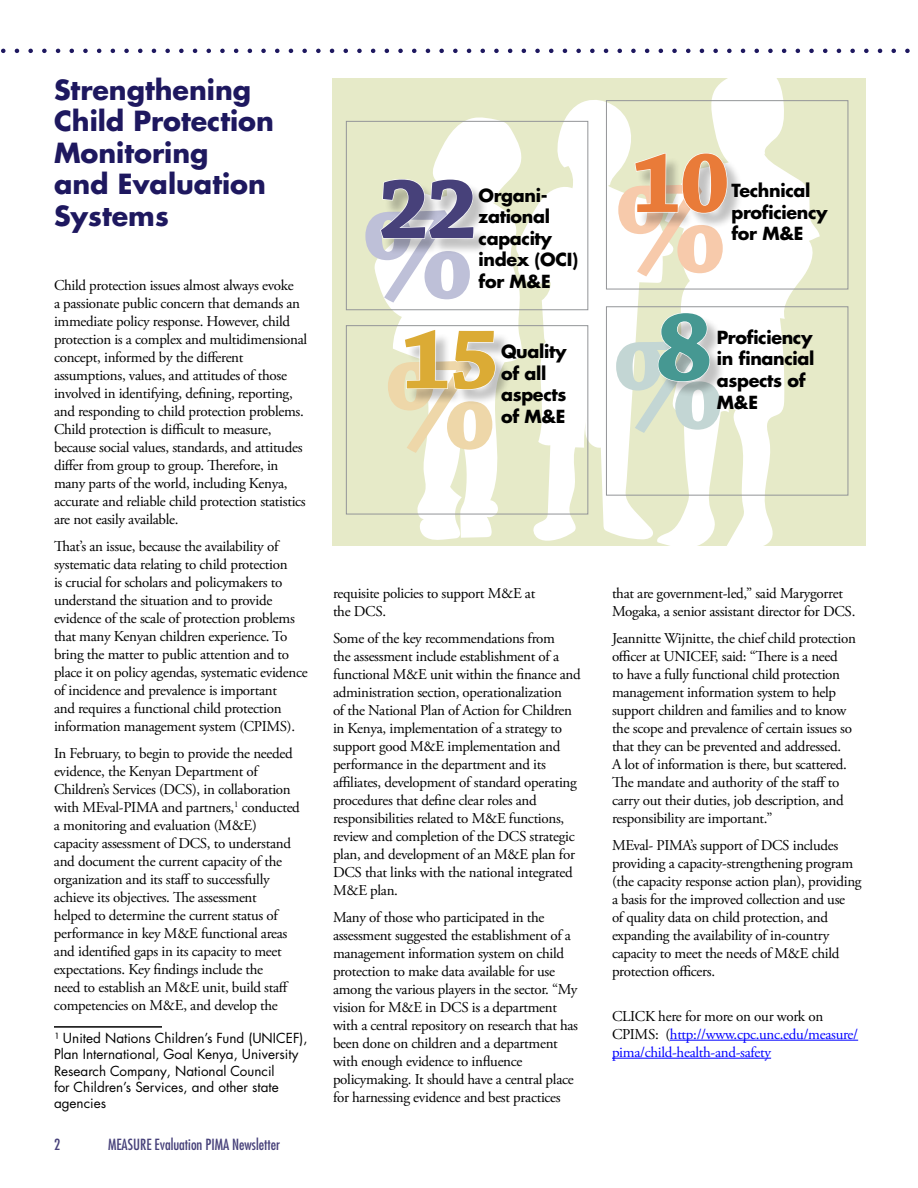
<style>
.page{position:relative;width:918px;height:1188px;background:#fff}
.page>*{position:absolute;margin:0;border:0;box-sizing:border-box;transform-origin:0 0}
.t1{font:700 135px "Chaparral Pro";color:#bec0d8}
.t2{font:700 135px "Chaparral Pro";color:#eed7a9}
.t3{font:700 103.95px "Chaparral Pro";color:#469892}
.t4{font:700 90.6px "Chaparral Pro";color:#47417a}
.t5{font:700 90.6px "Chaparral Pro";color:#dbab35}
.t6{font:700 90.6px "Chaparral Pro";color:#e97b39}
.t7{font:700 27px/31.5px "Futura LT Pro";color:#1e185f}
.t8{font:700 17.55px/21.6px "Futura LT Pro";letter-spacing:-.02em;color:#000}
.t9{font:15px/18px "Adobe Garamond Pro";letter-spacing:-.02em;color:#000}
.t10{font:15px/18px "Adobe Garamond Pro";letter-spacing:-.02em;color:#00f}
.t11{font:500 condensed 15px "Futura LT Pro";color:#47417a}
.t12{font:13.5px/16.2px "Futura LT Pro";color:#000}
.s1{font-size:135px;color:#f7caab}
.s2{font-size:135px;color:#c3d6d4}
.s3{color:#000}
</style>
<div class="page">
<div style="left:332px;top:78px;width:534px;height:468px;background:#e6eac8"></div>
<svg style="left:657px;top:78px;width:163px;height:468px;fill:#fff"></svg>
<svg style="left:524px;top:95px;width:150px;height:446px;fill:#fff"></svg>
<svg style="left:374px;top:117px;width:150px;height:423px;fill:#fff"></svg>
<div style="left:346px;top:121px;width:242px;height:189px;border:1px solid #939598"></div>
<div style="left:606px;top:100px;width:242px;height:189px;border:1px solid #939598"></div>
<div style="left:346px;top:325px;width:242px;height:189px;border:1px solid #939598"></div>
<div style="left:606px;top:306px;width:242px;height:190px;border:1px solid #939598"></div>
<svg style="left:1px;top:49px;width:909px;height:4px"></svg>
<hr style="left:54px;top:1026px;width:108px;height:2px;background:#000">
<hr style="left:670px;top:1040px;width:188px;height:1px;background:#00f">
<hr style="left:612px;top:1058px;width:159px;height:1px;background:#00f">
<div style="left:383px;top:182px;width:107px;height:73px;background:#000;opacity:.24"></div>
<svg style="left:380px;top:178px;width:95px;height:61px"></svg>
<div style="left:636px;top:156px;width:108px;height:73px;background:#000;opacity:.24"></div>
<svg style="left:634px;top:152px;width:94px;height:62px"></svg>
<div style="left:406px;top:332px;width:105px;height:74px;background:#000;opacity:.24"></div>
<svg style="left:404px;top:329px;width:92px;height:62px;background:#e8e8e4"></svg>
<div style="left:660px;top:315px;width:66px;height:82px;background:#000;opacity:.24"></div>
<svg style="left:657px;top:312px;width:54px;height:71px"></svg>
<h3 class="t7" style="left:54px;top:73px;width:221px">Strengthening<br>Child Protection<br>Monitoring<br>and Evaluation<br>Systems</h3>
<p class="t9" style="left:54px;top:277px;width:255px">Child protection issues almost always evoke<br>a passionate public concern that demands an immediate policy response. However, child protection is a complex and multidimensional concept, informed by the different assumptions, values, and attitudes of those involved in identifying, defining, reporting, and responding to child protection problems.<br>Child protection is difficult to measure, because social values, standards, and attitudes differ from group to group. Therefore, in many parts of the world, including Kenya, accurate and reliable child protection statistics are not easily available.</p>
<p class="t9" style="left:54px;top:538px;width:255px">That’s an issue, because the availability of systematic data relating to child protection<br>is crucial for scholars and policymakers to understand the situation and to provide evidence of the scale of protection problems that many Kenyan children experience. To bring the matter to public attention and to place it on policy agendas, systematic evidence of incidence and prevalence is important<br>and requires a functional child protection information management system (CPIMS).</p>
<p class="t9" style="left:54px;top:745px;width:247px">In February, to begin to provide the needed evidence, the Kenyan Department of Children’s Services (DCS), in collaboration with MEval-PIMA and partners,<sup>1</sup> conducted a monitoring and evaluation (M&amp;E) capacity assessment of DCS, to understand and document the current capacity of the organization and its staff to successfully achieve its objectives. The assessment<br>helped to determine the current status of performance in key M&amp;E functional areas and identified gaps in its capacity to meet expectations. Key findings include the<br>need to establish an M&amp;E unit, build staff competencies on M&amp;E, and develop the</p>
<p class="t12" style="left:54px;top:1030px;width:255px">1 United Nations Children’s Fund (UNICEF), Plan International, Goal Kenya, University Research Company, National Council<br>for Children’s Services, and other state agencies</p>
<p class="t11" style="left:54px;top:1134px;width:8px">2</p>
<p class="t11" style="left:108px;top:1134px;width:174px">MEASURE Evaluation PIMA Newsletter</p>
<h3 class="t6" style="left:631px;top:130px;width:101px">10</h3>
<h3 class="t4" style="left:378px;top:156px;width:352px">22 <span class="s1">%</span></h3>
<p class="t8" style="left:732px;top:179px;width:98px">Technical proficiency for M&amp;E</p>
<p class="t8" style="left:479px;top:184px;width:101px">Organi&shy;zational capacity index (OCI) for M&amp;E</p>
<h1 class="t1" style="left:360px;top:176px;width:117px">%</h1>
<h2 class="t3" style="left:655px;top:286px;width:60px">8</h2>
<p class="t8" style="left:717px;top:326px;width:99px;text-align:justify">Proficiency in financial aspects of</p>
<h3 class="t5" style="left:401px;top:306px;width:327px">15 <span class="s2">%</span></h3>
<p class="t8" style="left:501px;top:340px;width:67px">Quality of all aspects of M&amp;E</p>
<h1 class="t2" style="left:382px;top:326px;width:117px">%</h1>
<p class="t8" style="left:717px;top:391px;width:43px">M&amp;E</p>
<p class="t9" style="left:333px;top:584px;width:204px">requisite policies to support M&amp;E at the DCS.</p>
<p class="t9" style="left:333px;top:629px;width:249px">Some of the key recommendations from<br>the assessment include establishment of a functional M&amp;E unit within the finance and administration section, operationalization<br>of the National Plan of Action for Children in Kenya, implementation of a strategy to support good M&amp;E implementation and performance in the department and its affiliates, development of standard operating procedures that define clear roles and responsibilities related to M&amp;E functions, review and completion of the DCS strategic plan, and development of an M&amp;E plan for DCS that links with the national integrated M&amp;E plan.</p>
<p class="t9" style="left:333px;top:908px;width:247px">Many of those who participated in the assessment suggested the establishment of a management information system on child protection to make data available for use among the various players in the sector. “My vision for M&amp;E in DCS is a department with a central repository on research that has been done on children and a department with enough evidence to influence policymaking. It should have a central place for harnessing evidence and best practices</p>
<p class="t9" style="left:612px;top:584px;width:245px">that are government-led,” said Marygorret<br>Mogaka, a senior assistant director for DCS.</p>
<p class="t9" style="left:612px;top:629px;width:246px">Jeannitte Wijnitte, the chief child protection officer at UNICEF, said: “There is a need<br>to have a fully functional child protection management information system to help support children and families and to know the scope and prevalence of certain issues so that they can be prevented and addressed.<br>A lot of information is there, but scattered.<br>The mandate and authority of the staff to carry out their duties, job description, and responsibility are important.”</p>
<p class="t9" style="left:612px;top:836px;width:251px">MEval- PIMA’s support of DCS includes providing a capacity-strengthening program (the capacity response action plan), providing a basis for the improved collection and use<br>of quality data on child protection, and expanding the availability of in-country capacity to meet the needs of M&amp;E child protection officers.</p>
<p class="t10" style="left:612px;top:1007px;width:248px"><span class="s3">CLICK here for more on our work on<br>CPIMS: (</span>http://www.cpc.unc.edu/measure/ pima/child-health-and-safety</p>
</div>
